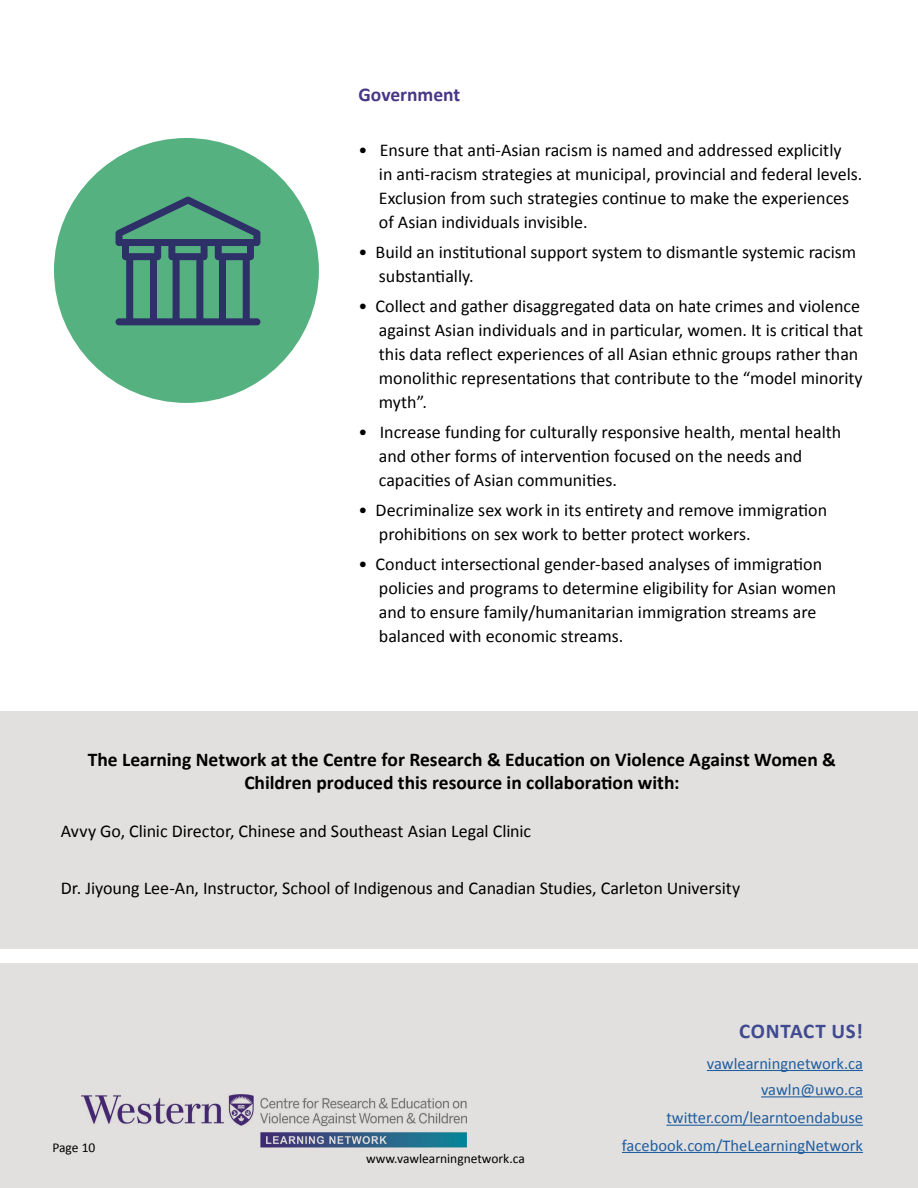
<style>
.page{position:relative;width:918px;height:1188px;background:#fff}
.page>*{position:absolute;margin:0;border:0;box-sizing:border-box;transform-origin:0 0}
._3rd_header{font:700 21px "Calibri";letter-spacing:.04em;color:#404a8f}
.Bullet_Points{font:700 19.5px/23.4px "Calibri";color:#000;text-align:center}
.Bullet_A{font:700 19.5px "Calibri";color:#483787}
.Bullet_A-2{font:18px/24px "Calibri";color:#000}
.Bullet_Points-2{font:18px "Calibri";letter-spacing:-.005em;color:#000}
.t1{font:16.5px "Calibri";color:#215e9e}
.t2{font:13.5px "Calibri";color:#000}
</style>
<div class="page">
<div style="left:0;top:963px;width:918px;height:225px;background:#e2e0df"></div>
<div style="left:0;top:711px;width:918px;height:238px;background:#e2e0df"></div>
<hr style="left:707px;top:1070px;width:156px;height:1px;background:#215e9e">
<hr style="left:761px;top:1096px;width:102px;height:1px;background:#215e9e">
<hr style="left:666px;top:1125px;width:197px;height:1px;background:#215e9e">
<hr style="left:622px;top:1152px;width:241px;height:1px;background:#215e9e">
<img style="left:81px;top:1095px;width:386px;height:52px">
<div style="left:54px;top:138px;width:265px;height:265px;background:#56b181;border-radius:50%"></div>
<svg style="left:116px;top:196px;width:144px;height:129px"></svg>
<p class="Bullet_A" style="left:359px;top:81px;width:103px">Government</p>
<p class="Bullet_A-2" style="left:379px;top:137px;width:485px;text-indent:-20px">• Ensure that anti-Asian racism is named and addressed explicitly<br>in anti-racism strategies at municipal, provincial and federal levels.<br>Exclusion from such strategies continue to make the experiences of Asian individuals invisible.</p>
<p class="Bullet_A-2" style="left:379px;top:239px;width:479px;text-indent:-20px">• Build an institutional support system to dismantle systemic racism substantially.</p>
<p class="Bullet_A-2" style="left:379px;top:293px;width:486px;text-indent:-20px">• Collect and gather disaggregated data on hate crimes and violence against Asian individuals and in particular, women. It is critical that this data reflect experiences of all Asian ethnic groups rather than monolithic representations that contribute to the “model minority myth”.</p>
<p class="Bullet_A-2" style="left:379px;top:419px;width:464px;text-indent:-20px">• Increase funding for culturally responsive health, mental health and other forms of intervention focused on the needs and capacities of Asian communities.</p>
<p class="Bullet_A-2" style="left:379px;top:497px;width:450px;text-indent:-20px">• Decriminalize sex work in its entirety and remove immigration prohibitions on sex work to better protect workers.</p>
<p class="Bullet_A-2" style="left:379px;top:551px;width:459px;text-indent:-20px">• Conduct intersectional gender-based analyses of immigration policies and programs to determine eligibility for Asian women and to ensure family/humanitarian immigration streams are balanced with economic streams.</p>
<p class="Bullet_Points" style="left:88px;top:747px;width:750px">The Learning Network at the Centre for Research &amp; Education on Violence Against Women &amp;<br>Children produced this resource in collaboration with:</p>
<p class="Bullet_Points-2" style="left:61px;top:820px;width:472px">Avvy Go, Clinic Director, Chinese and Southeast Asian Legal Clinic</p>
<p class="Bullet_Points-2" style="left:61px;top:877px;width:681px">Dr. Jiyoung Lee-An, Instructor, School of Indigenous and Canadian Studies, Carleton University</p>
<p class="t2" style="left:52px;top:1139px;width:44px">Page 10</p>
<p class="t2" style="left:366px;top:1150px;width:160px">www.vawlearningnetwork.ca</p>
<p class="_3rd_header" style="left:739px;top:1016px;width:126px">CONTACT US!</p>
<p class="t1" style="left:707px;top:1053px;width:158px">vawlearningnetwork.ca</p>
<p class="t1" style="left:761px;top:1079px;width:103px">vawln@uwo.ca</p>
<p class="t1" style="left:666px;top:1108px;width:198px">twitter.com/learntoendabuse</p>
<p class="t1" style="left:622px;top:1135px;width:243px">facebook.com/TheLearningNetwork</p>
</div>
